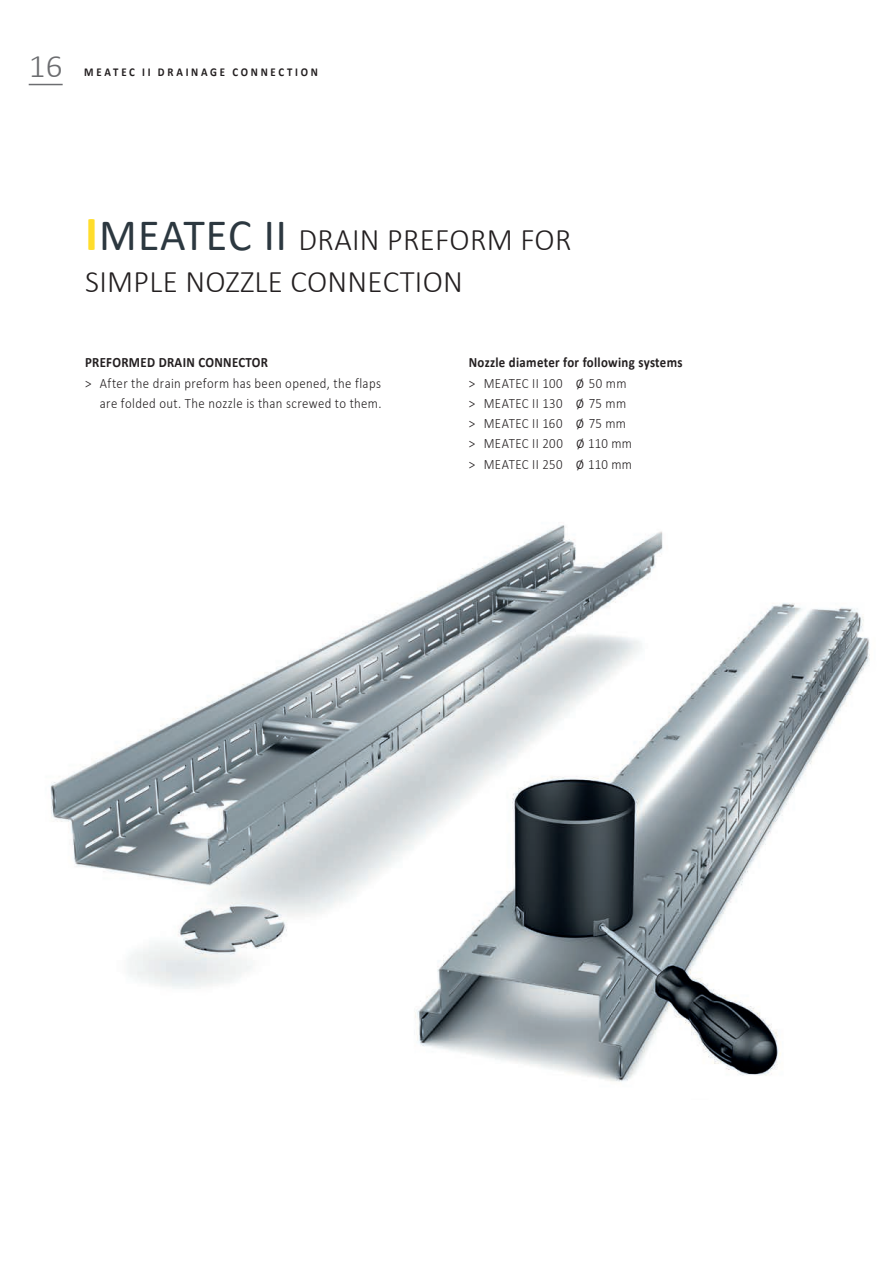
<style>
.page{position:relative;width:893px;height:1263px;background:#fff}
.page>*{position:absolute;margin:0;border:0;box-sizing:border-box;transform-origin:0 0}
.t1{font:300 33px "Calibri";color:#6c6d70}
.t2{font:300 31.5px/42px "Calibri";letter-spacing:.01em;color:#231f20}
.t3{font:300 14.25px/20.2px "Calibri";letter-spacing:.025em;color:#231f20;text-align:right;scale:.9 1}
.t4{font:700 14.25px "Calibri";letter-spacing:.025em;color:#231f20;scale:.9 1}
.t5{font:700 12px "Calibri";letter-spacing:.255em;color:#231f20;scale:.9 1}
.s1{font-weight:700;font-size:49.5px;color:#ffdd2b}
.s2{font-weight:400;font-size:45px;color:#2c3840}
.s3{font-weight:700}
.s4{font-size:18px}
</style>
<div class="page">
<img style="left:50px;top:525px;width:820px;height:557px">
<hr style="left:29px;top:84px;width:34px;height:1px;background:#6c6d70">
<h1 class="t1" style="left:29px;top:46px;width:35px">16</h1>
<p class="t5" style="left:84px;top:64px;width:261px">MEATEC II DRAINAGE CONNECTION</p>
<h2 class="t2" style="left:85px;top:218px;width:488px"><span class="s1">I</span><span class="s2">MEATEC II</span> DRAIN PREFORM FOR<br>SIMPLE NOZZLE CONNECTION</h2>
<p class="t4" style="left:85px;top:353px;width:205px">PREFORMED DRAIN CONNECTOR</p>
<p class="t3" style="left:85px;top:373px;width:331px">&gt; After the drain preform has been opened, the flaps are folded out. The nozzle is than screwed to them.</p>
<p class="t3" style="left:469px;top:352px;width:239px;text-align:left"><span class="s3">Nozzle diameter for following systems </span>&gt; MEATEC II 100 <span class="s4">ø</span> 50 mm<br>&gt; MEATEC II 130 <span class="s4">ø</span> 75 mm<br>&gt; MEATEC II 160 <span class="s4">ø</span> 75 mm<br>&gt; MEATEC II 200 <span class="s4">ø</span> 110 mm<br>&gt; MEATEC II 250 <span class="s4">ø</span> 110 mm</p>
</div>
